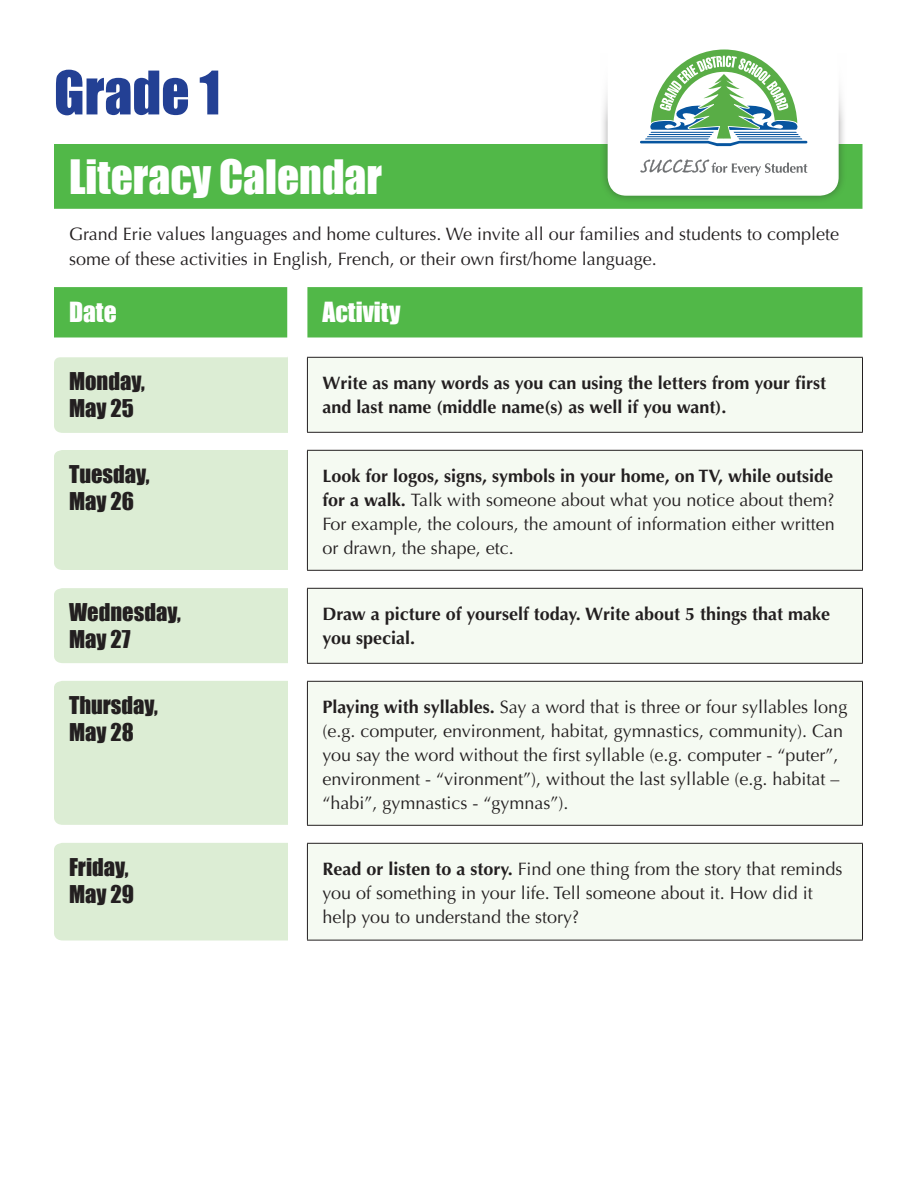
<style>
.page{position:relative;width:918px;height:1188px;background:#fff}
.page>*{position:absolute;margin:0;border:0;box-sizing:border-box;transform-origin:0 0}
.t1{font:55.5px "Impact";color:#234094}
.t2{font:43.5px "Impact";color:#fff}
.t3{font:25.5px "Impact";color:#fff}
.t4{font:22.5px/27px "Impact";color:#231f20}
.t5{font:18px/24px "Optima";color:#231f20}
.t6{font:700 18px/24px "Optima";color:#231f20}
.s1{font-weight:700}
</style>
<div class="page">
<div style="left:54px;top:450px;width:234px;height:120px;background:#dcedd4"></div>
<div style="left:54px;top:843px;width:234px;height:97px;background:#dcedd4"></div>
<div style="left:54px;top:357px;width:234px;height:76px;background:#dcedd4"></div>
<div style="left:54px;top:588px;width:234px;height:75px;background:#dcedd4"></div>
<div style="left:54px;top:681px;width:234px;height:144px;background:#dcedd4"></div>
<svg style="left:307px;top:356px;width:555px;height:1px"></svg>
<svg style="left:54px;top:144px;width:808px;height:194px;fill:#51b848"></svg>
<svg style="left:307px;top:358px;width:555px;height:582px;fill:#f5faf2"></svg>
<hr style="left:307px;top:358px;width:1px;height:74px;background:#231f20">
<hr style="left:307px;top:588px;width:556px;height:1px;background:#231f20">
<hr style="left:307px;top:589px;width:1px;height:74px;background:#231f20">
<hr style="left:862px;top:589px;width:1px;height:74px;background:#231f20">
<hr style="left:307px;top:663px;width:556px;height:1px;background:#231f20">
<hr style="left:307px;top:681px;width:556px;height:1px;background:#231f20">
<hr style="left:307px;top:682px;width:1px;height:143px;background:#231f20">
<hr style="left:862px;top:682px;width:1px;height:143px;background:#231f20">
<hr style="left:307px;top:825px;width:556px;height:1px;background:#231f20">
<hr style="left:307px;top:843px;width:556px;height:1px;background:#231f20">
<hr style="left:307px;top:844px;width:1px;height:96px;background:#231f20">
<hr style="left:862px;top:844px;width:1px;height:96px;background:#231f20">
<hr style="left:307px;top:940px;width:556px;height:1px;background:#231f20">
<hr style="left:307px;top:357px;width:556px;height:1px;background:#231f20">
<hr style="left:862px;top:358px;width:1px;height:74px;background:#231f20">
<hr style="left:307px;top:432px;width:556px;height:1px;background:#231f20">
<hr style="left:307px;top:451px;width:1px;height:119px;background:#231f20">
<hr style="left:862px;top:451px;width:1px;height:119px;background:#231f20">
<hr style="left:307px;top:570px;width:556px;height:1px;background:#231f20">
<hr style="left:307px;top:450px;width:556px;height:1px;background:#231f20">
<div style="left:599px;top:0;width:248px;height:204px;background:#231f20;opacity:.4"></div>
<svg style="left:608px;top:122px;width:231px;height:74px"></svg>
<div style="left:586px;top:0;width:272px;height:122px;background:#fff"></div>
<svg style="left:640px;top:50px;width:167px;height:96px"></svg>
<svg style="left:640px;top:159px;width:167px;height:17px"></svg>
<h1 class="t1" style="left:54px;top:50px;width:168px">Grade 1</h1>
<h2 class="t2" style="left:69px;top:143px;width:315px">Literacy Calendar</h2>
<p class="t5" style="left:69px;top:222px;width:772px;line-height:24.6px">Grand Erie values languages and home cultures. We invite all our families and students to complete some of these activities in English, French, or their own first/home language.</p>
<h3 class="t3" style="left:69px;top:292px;width:49px">Date</h3>
<h3 class="t3" style="left:322px;top:292px;width:80px">Activity</h3>
<p class="t4" style="left:69px;top:367px;width:77px">Monday,<br>May 25</p>
<p class="t6" style="left:322px;top:371px;width:505px">Write as many words as you can using the letters from your first and last name (middle name(s) as well if you want).</p>
<p class="t4" style="left:69px;top:460px;width:82px">Tuesday,<br>May 26</p>
<p class="t5" style="left:322px;top:464px;width:514px;text-align:justify"><span class="s1">Look for logos, signs, symbols in your home, on TV, while outside for a walk.</span> Talk with someone about what you notice about them?<br>For example, the colours, the amount of information either written or drawn, the shape, etc.</p>
<p class="t4" style="left:69px;top:598px;width:113px">Wednesday,<br>May 27</p>
<p class="t6" style="left:322px;top:602px;width:509px">Draw a picture of yourself today. Write about 5 things that make you special.</p>
<p class="t4" style="left:69px;top:691px;width:91px">Thursday,<br>May 28</p>
<p class="t5" style="left:322px;top:695px;width:526px"><span class="s1">Playing with syllables.</span> Say a word that is three or four syllables long (e.g. computer, environment, habitat, gymnastics, community). Can you say the word without the first syllable (e.g. computer - “puter”, environment - “vironment”), without the last syllable (e.g. habitat – “habi”, gymnastics - “gymnas”).</p>
<p class="t4" style="left:69px;top:853px;width:67px">Friday,<br>May 29</p>
<p class="t5" style="left:322px;top:857px;width:522px"><span class="s1">Read or listen to a story.</span> Find one thing from the story that reminds you of something in your life. Tell someone about it. How did it help you to understand the story?</p>
</div>
